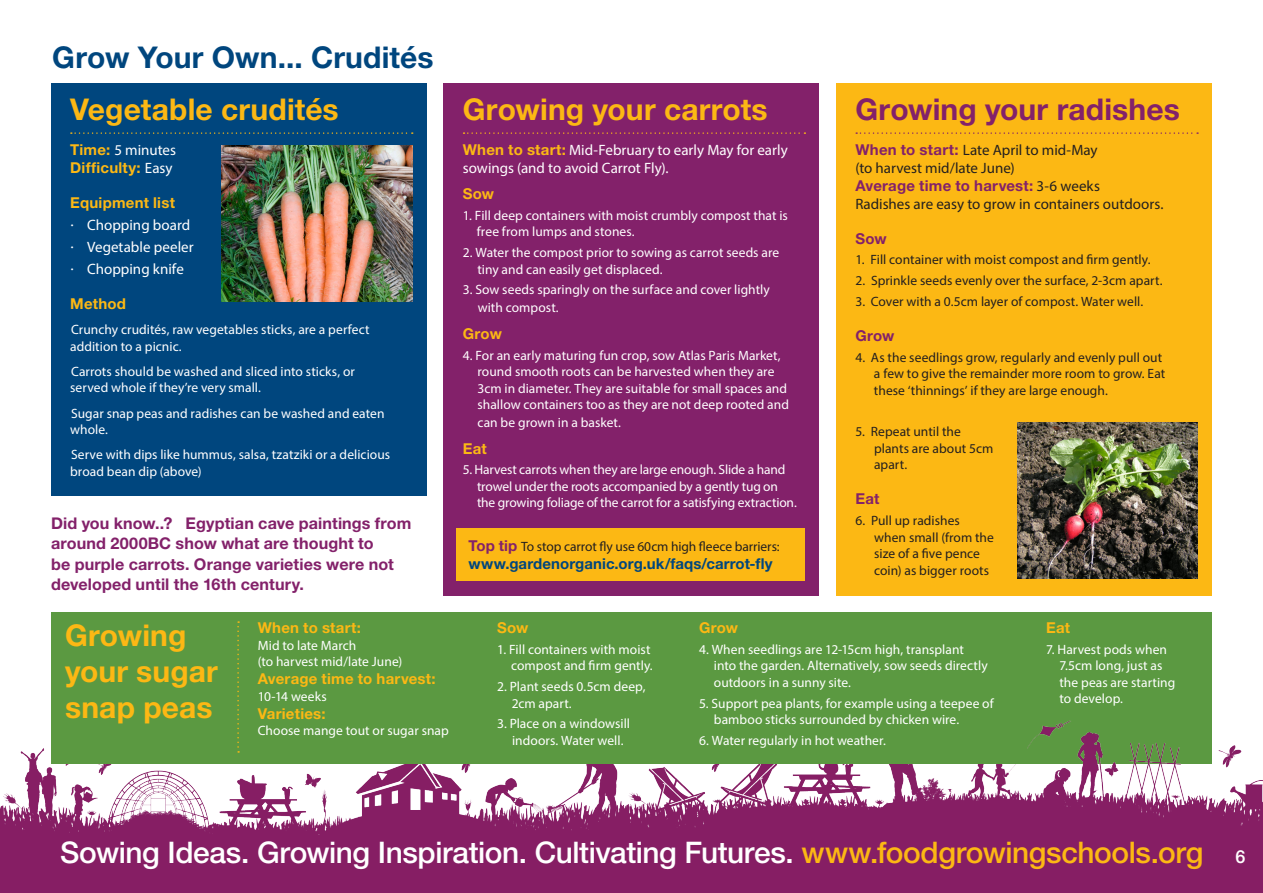
<style>
.page{position:relative;width:1263px;height:893px;background:#fff}
.page>*{position:absolute;margin:0;border:0;box-sizing:border-box;transform-origin:0 0}
.Top_subhead_purple{font:700 30px/36px "Helvetica Neue LT Pro";letter-spacing:.005em;color:#fcb814}
.Top_subhead_purple-2{font:700 30px "Helvetica Neue LT Pro";letter-spacing:.005em;color:#00467e}
.Top_subhead_purple-3{font:700 30px "Helvetica Neue LT Pro";letter-spacing:.005em;color:#83216a}
.t1{font:500 29.85px "Helvetica Neue LT Pro";letter-spacing:-.015em;color:#fff}
.t2{font:500 18px "Helvetica Neue LT Pro";color:#fff}
.Body_Copy{font:700 16.2px/20.7px "Helvetica Neue LT Pro";letter-spacing:.01em;color:#83216a}
.Body_Copy-2{font:15px/18px "Myriad Pro";color:#231f20}
.Body_Copy-3{font:15px/18px "Myriad Pro";color:#fff}
.Body_Copy-4{font:700 15px/18px "Helvetica Neue LT Pro";letter-spacing:.015em;color:#fcb814}
.Body_Copy-5{font:700 15px "Helvetica Neue LT Pro";letter-spacing:.005em;color:#00467e}
.Body_Copy-6{font:700 15px "Helvetica Neue LT Pro";letter-spacing:.015em;color:#83216a}
.Body_Copy-7{font:13.5px/16.5px "Myriad Pro";color:#fff}
.Body_Copy-8{font:13.5px/16.5px "Myriad Pro";color:#231f20}
.Bullets{font:13.5px/16.5px "Myriad Pro";letter-spacing:.005em;color:#fff}
.s1{font-family:"Myriad Pro";font-weight:400;color:#fff}
.s2{font-family:"Helvetica Neue LT Pro"}
.s3{font-family:"Helvetica Neue LT Pro";font-weight:700;color:#fcb814}
.s4{font-family:"Helvetica Neue LT Pro";font-weight:700;font-size:15px;color:#83216a}
.s5{font-family:"Helvetica Neue LT Pro";font-weight:700;color:#83216a}
.s6{color:#fcb814}
</style>
<div class="page">
<div style="left:52px;top:612px;width:1160px;height:152px;background:#5b9941"></div>
<div style="left:51px;top:83px;width:376px;height:413px;background:#00467e"></div>
<div style="left:444px;top:83px;width:375px;height:513px;background:#83216a"></div>
<div style="left:836px;top:83px;width:376px;height:513px;background:#fcb814"></div>
<svg style="left:71px;top:132px;width:342px;height:2px"></svg>
<svg style="left:463px;top:132px;width:342px;height:2px"></svg>
<svg style="left:856px;top:132px;width:342px;height:2px"></svg>
<div style="left:456px;top:528px;width:349px;height:53px;background:#fcb814"></div>
<img style="left:222px;top:145px;width:190px;height:156px">
<img style="left:1017px;top:422px;width:181px;height:157px">
<img style="left:0;top:720px;width:1263px;height:173px">
<div style="left:52px;top:612px;width:974px;height:152px;background:#5b9941"></div>
<svg style="left:237px;top:621px;width:2px;height:132px"></svg>
<p class="Top_subhead_purple-2" style="left:52px;top:39px;width:383px">Grow Your Own... Crudités</p>
<p class="Top_subhead_purple" style="left:70px;top:90px;width:270px">Vegetable crudités</p>
<p class="Body_Copy-4" style="left:70px;top:140px;width:107px">Time: <span class="s1">5 minutes<br></span>Difficulty: <span class="s1">Easy</span></p>
<p class="Body_Copy-4" style="left:70px;top:193px;width:106px">Equipment list</p>
<p class="Body_Copy-3" style="left:70px;top:216px;width:122px"><span class="s2">·</span> Chopping board</p>
<p class="Body_Copy-3" style="left:70px;top:238px;width:125px"><span class="s2">·</span> Vegetable peeler</p>
<p class="Body_Copy-3" style="left:70px;top:260px;width:115px"><span class="s2">·</span> Chopping knife</p>
<p class="Body_Copy-4" style="left:70px;top:295px;width:57px">Method</p>
<p class="Bullets" style="left:70px;top:321px;width:301px">Crunchy crudités, raw vegetables sticks, are a perfect addition to a picnic.</p>
<p class="Bullets" style="left:70px;top:363px;width:286px">Carrots should be washed and sliced into sticks, or served whole if they’re very small.</p>
<p class="Bullets" style="left:70px;top:404px;width:316px">Sugar snap peas and radishes can be washed and eaten whole.</p>
<p class="Bullets" style="left:70px;top:446px;width:321px">Serve with dips like hummus, salsa, tzatziki or a delicious broad bean dip (above)</p>
<p class="Body_Copy" style="left:51px;top:512px;width:362px">Did you know..? Egyptian cave paintings from around 2000BC show what are thought to<br>be purple carrots. Orange varieties were not developed until the 16th century.</p>
<p class="Top_subhead_purple" style="left:463px;top:90px;width:306px">Growing your carrots</p>
<p class="Body_Copy-3" style="left:463px;top:140px;width:326px"><span class="s3">When to start:</span> Mid-February to early May for early sowings (and to avoid Carrot Fly).</p>
<p class="Body_Copy-4" style="left:463px;top:185px;width:33px">Sow</p>
<p class="Body_Copy-7" style="left:477px;top:207px;width:312px;text-indent:-14px">1. Fill deep containers with moist crumbly compost that is free from lumps and stones.</p>
<p class="Body_Copy-7" style="left:477px;top:244px;width:303px;text-indent:-15px">2. Water the compost prior to sowing as carrot seeds are tiny and can easily get displaced.</p>
<p class="Body_Copy-7" style="left:478px;top:281px;width:294px;line-height:18px;text-indent:-15px">3. Sow seeds sparingly on the surface and cover lightly with compost.</p>
<p class="Body_Copy-4" style="left:463px;top:324px;width:41px">Grow</p>
<p class="Body_Copy-7" style="left:478px;top:347px;width:313px;text-indent:-15px">4. For an early maturing fun crop, sow Atlas Paris Market, round smooth roots can be harvested when they are 3cm in diameter. They are suitable for small spaces and shallow containers too as they are not deep rooted and</p>
<p class="Body_Copy-7" style="left:478px;top:414px;width:145px">can be grown in a basket.</p>
<p class="Body_Copy-4" style="left:463px;top:439px;width:26px">Eat</p>
<p class="Body_Copy-7" style="left:477px;top:461px;width:321px;text-indent:-14px">5. Harvest carrots when they are large enough. Slide a hand trowel under the roots accompanied by a gently tug on the growing foliage of the carrot for a satisfying extraction.</p>
<p class="Body_Copy-8" style="left:468px;top:538px;width:313px"><span class="s4">Top tip</span> To stop carrot fly use 60cm high fleece barriers:</p>
<p class="Body_Copy-5" style="left:468px;top:554px;width:305px">www.gardenorganic.org.uk/faqs/carrot-fly</p>
<p class="Top_subhead_purple-3" style="left:855px;top:90px;width:326px">Growing your radishes</p>
<p class="Body_Copy-2" style="left:855px;top:140px;width:310px"><span class="s5">When to start:</span> Late April to mid-May<br>(to harvest mid/late June)<br><span class="s5">Average time to harvest:</span> 3-6 weeks<br>Radishes are easy to grow in containers outdoors.</p>
<p class="Body_Copy-6" style="left:855px;top:229px;width:33px">Sow</p>
<p class="Body_Copy-8" style="left:855px;top:251px;width:297px">1. Fill container with moist compost and firm gently.</p>
<p class="Body_Copy-8" style="left:855px;top:272px;width:308px">2. Sprinkle seeds evenly over the surface, 2-3cm apart.</p>
<p class="Body_Copy-8" style="left:855px;top:293px;width:289px">3. Cover with a 0.5cm layer of compost. Water well.</p>
<p class="Body_Copy-6" style="left:855px;top:326px;width:41px">Grow</p>
<p class="Body_Copy-8" style="left:874px;top:349px;width:293px;text-indent:-18px">4. As the seedlings grow, regularly and evenly pull out a few to give the remainder more room to grow. Eat these ‘thinnings’ if they are large enough.</p>
<p class="Body_Copy-8" style="left:874px;top:423px;width:121px;text-indent:-19px">5. Repeat until the plants are about 5cm apart.</p>
<p class="Body_Copy-6" style="left:855px;top:490px;width:26px">Eat</p>
<p class="Body_Copy-8" style="left:874px;top:512px;width:121px;text-indent:-19px">6. Pull up radishes when small (from the size of a five pence coin) as bigger roots</p>
<p class="Top_subhead_purple" style="left:65px;top:617px;width:154px">Growing your sugar snap peas</p>
<p class="Body_Copy-4" style="left:497px;top:618px;width:33px">Sow</p>
<p class="Body_Copy-4" style="left:258px;top:618px;width:105px">When to start:</p>
<p class="Body_Copy-7" style="left:258px;top:637px;width:146px">Mid to late March<br>(to harvest mid/late June)</p>
<p class="Body_Copy-4" style="left:258px;top:669px;width:179px">Average time to harvest:</p>
<p class="Body_Copy-7" style="left:258px;top:688px;width:71px">10-14 weeks</p>
<p class="Body_Copy-4" style="left:258px;top:704px;width:69px">Varieties:</p>
<p class="Body_Copy-7" style="left:258px;top:722px;width:192px">Choose mange tout or sugar snap</p>
<p class="Body_Copy-7" style="left:497px;top:641px;width:157px;text-align:right">1. Fill containers with moist compost and firm gently.</p>
<p class="Body_Copy-7" style="left:512px;top:678px;width:135px;text-indent:-15px">2. Plant seeds 0.5cm deep,<br>2cm apart.</p>
<p class="Body_Copy-7" style="left:512px;top:715px;width:119px;text-indent:-15px">3. Place on a windowsill indoors. Water well.</p>
<p class="Body_Copy-4" style="left:699px;top:618px;width:41px">Grow</p>
<p class="Body_Copy-7" style="left:714px;top:641px;width:275px;text-indent:-15px">4. When seedlings are 12-15cm high, transplant into the garden. Alternatively, sow seeds directly outdoors in a sunny site.</p>
<p class="Body_Copy-7" style="left:714px;top:695px;width:281px;text-indent:-15px">5. Support pea plants, for example using a teepee of bamboo sticks surrounded by chicken wire.</p>
<p class="Body_Copy-7" style="left:699px;top:732px;width:188px">6. Water regularly in hot weather.</p>
<p class="Body_Copy-4" style="left:1046px;top:618px;width:26px">Eat</p>
<p class="Body_Copy-7" style="left:1059px;top:641px;width:117px;text-indent:-13px">7. Harvest pods when<br>7.5cm long, just as the peas are starting to develop.</p>
<p class="t1" style="left:60px;top:835px;width:1144px">Sowing Ideas. Growing Inspiration. Cultivating Futures. <span class="s6">www.foodgrowingschools.org</span></p>
<p class="t2" style="left:1235px;top:846px;width:12px">6</p>
</div>
